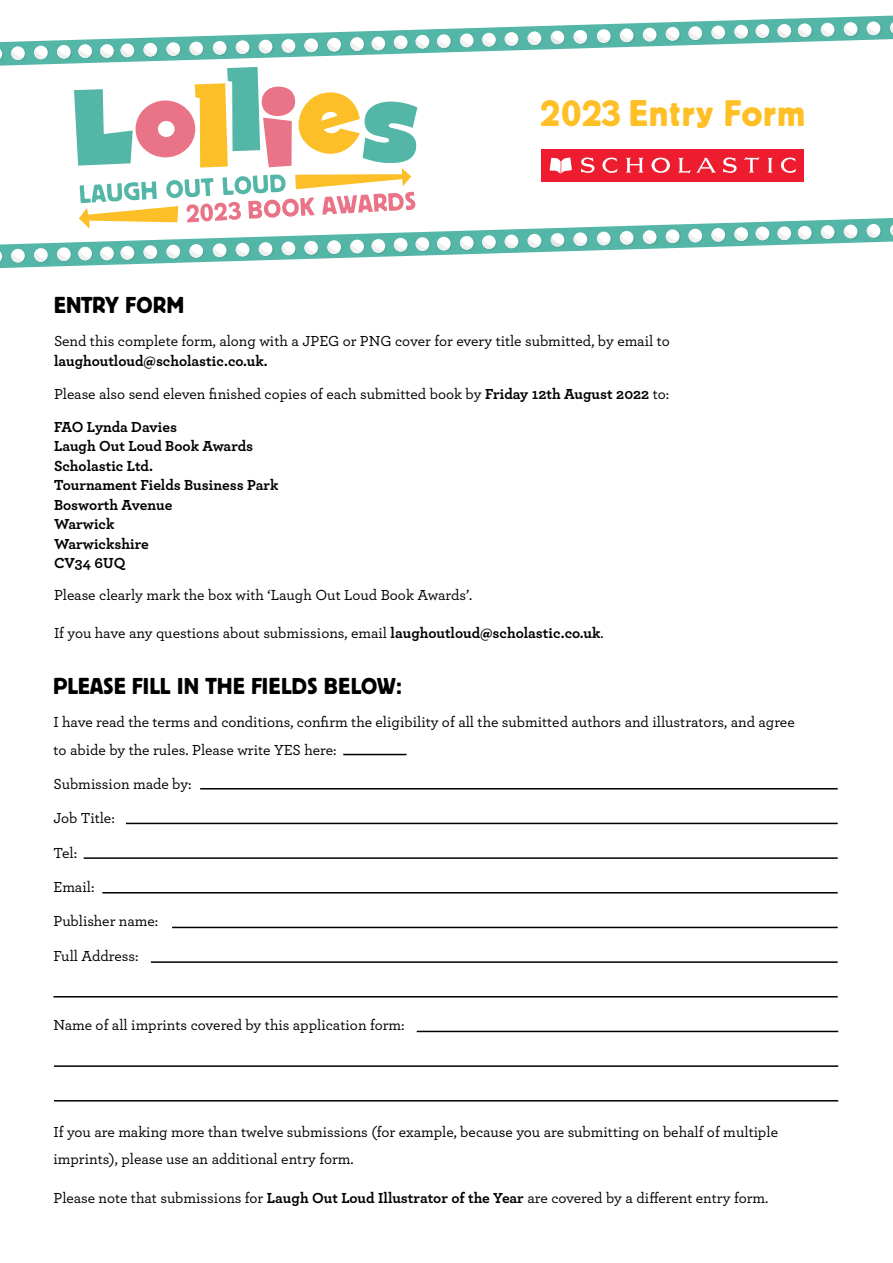
<style>
.page{position:relative;width:893px;height:1263px;background:#fff}
.page>*{position:absolute;margin:0;border:0;box-sizing:border-box;transform-origin:0 0}
.t1{font:36.75px "Block Berthold BQ";letter-spacing:.04em;color:#fec026}
.t2{font:22.95px "Block Berthold BQ";letter-spacing:.02em;color:#000}
.t3{font:500 15.3px/27px "Archer";color:#000}
.t4{font:700 15.3px/19.5px "Archer";color:#000}
.s1{font-weight:500}
.s2{font-weight:700}
</style>
<div class="page">
<hr style="left:343px;top:754px;width:63px;height:1px;background:#000">
<hr style="left:126px;top:823px;width:712px;height:1px;background:#000">
<hr style="left:200px;top:788px;width:638px;height:1px;background:#000">
<hr style="left:84px;top:857px;width:754px;height:2px;background:#000">
<hr style="left:172px;top:927px;width:666px;height:1px;background:#000">
<hr style="left:102px;top:892px;width:736px;height:1px;background:#000">
<hr style="left:151px;top:961px;width:687px;height:2px;background:#000">
<hr style="left:53px;top:996px;width:785px;height:1px;background:#000">
<hr style="left:54px;top:1065px;width:784px;height:2px;background:#000">
<hr style="left:54px;top:1100px;width:784px;height:1px;background:#000">
<hr style="left:417px;top:1031px;width:421px;height:1px;background:#000">
<svg style="left:0;top:16px;width:893px;height:252px"></svg>
<h1 class="t1" style="left:541px;top:92px;width:265px">2023 Entry Form</h1>
<h2 class="t2" style="left:54px;top:292px;width:132px">ENTRY FORM</h2>
<p class="t3" style="left:54px;top:327px;width:617px">Send this complete form, along with a JPEG or PNG cover for every title submitted, by email to</p>
<p class="t4" style="left:54px;top:343px;width:617px;line-height:33.2px">laughoutloud@scholastic.co.uk.<br><span class="s1">Please also send eleven finished copies of each submitted book by</span> Friday 12th August 2022 <span class="s1">to:<br></span>FAO Lynda Davies</p>
<p class="t4" style="left:54px;top:436px;width:226px">Laugh Out Loud Book Awards<br>Scholastic Ltd.<br>Tournament Fields Business Park<br>Bosworth Avenue<br>Warwick<br>Warwickshire<br>CV34 6UQ</p>
<p class="t3" style="left:54px;top:581px;width:420px">Please clearly mark the box with ‘Laugh Out Loud Book Awards’.</p>
<p class="t3" style="left:54px;top:619px;width:551px">If you have any questions about submissions, email <span class="s2">laughoutloud@scholastic.co.uk</span>.</p>
<h2 class="t2" style="left:53px;top:673px;width:350px">PLEASE FILL IN THE FIELDS BELOW:</h2>
<p class="t3" style="left:53px;top:708px;width:743px">I have read the terms and conditions, confirm the eligibility of all the submitted authors and illustrators, and agree to abide by the rules. Please write YES here:</p>
<p class="t3" style="left:53px;top:769px;width:140px">Submission made by:</p>
<p class="t3" style="left:53px;top:804px;width:63px">Job Title:</p>
<p class="t3" style="left:53px;top:838px;width:25px">Tel:</p>
<p class="t3" style="left:53px;top:873px;width:43px">Email:</p>
<p class="t3" style="left:53px;top:907px;width:106px">Publisher name:</p>
<p class="t3" style="left:53px;top:941px;width:87px">Full Address:</p>
<p class="t3" style="left:53px;top:1010px;width:353px">Name of all imprints covered by this application form:</p>
<p class="t3" style="left:53px;top:1117px;width:726px">If you are making more than twelve submissions (for example, because you are submitting on behalf of multiple imprints), please use an additional entry form.</p>
<p class="t3" style="left:53px;top:1183px;width:716px">Please note that submissions for <span class="s2">Laugh Out Loud Illustrator of the Year</span> are covered by a different entry form.</p>
</div>
